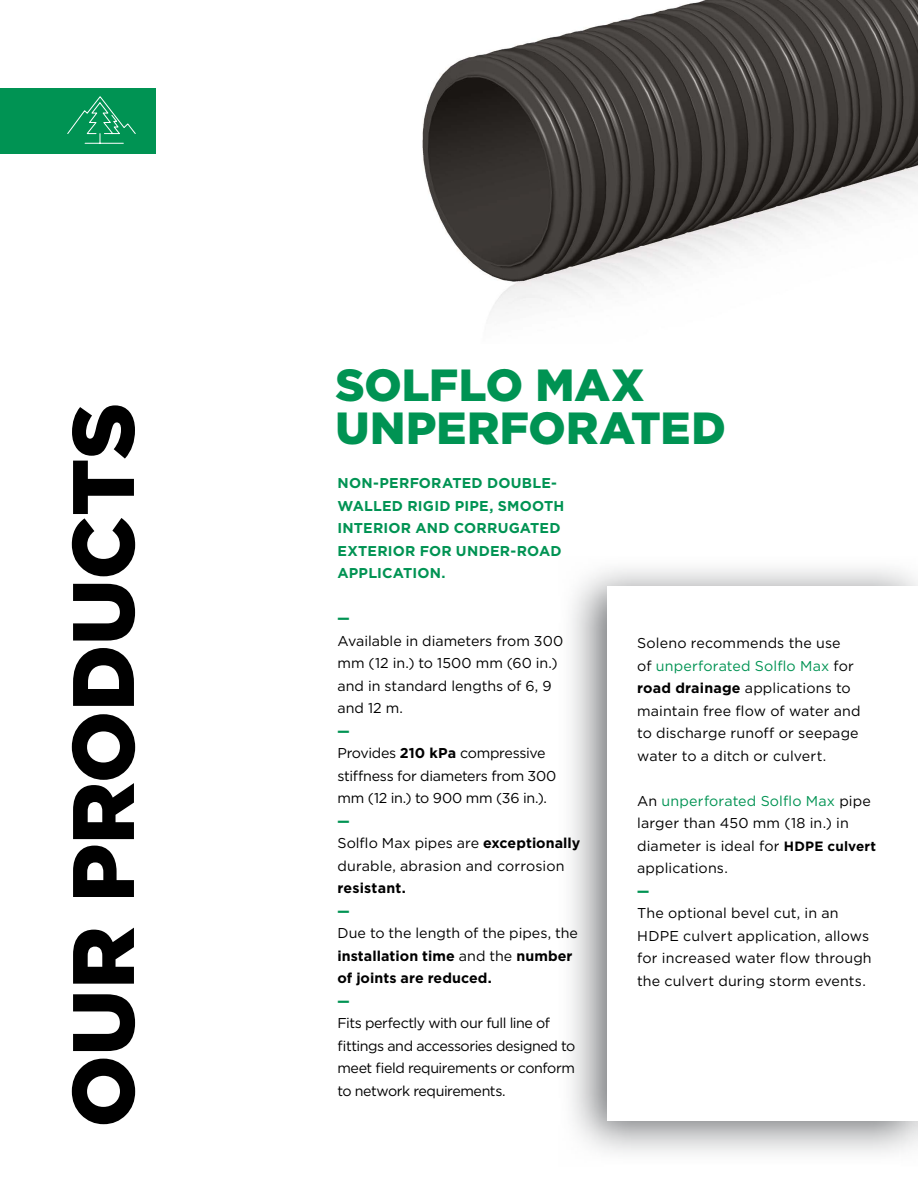
<style>
.page{position:relative;width:918px;height:1188px;background:#fff}
.page>*{position:absolute;margin:0;border:0;box-sizing:border-box;transform-origin:0 0}
.t1{font:900 87px "Gotham HTF";letter-spacing:-.005em;color:#000}
.t2{font:900 45px/43.5px "Gotham";letter-spacing:.005em;color:#009353}
.t3{font:14.25px/22.5px "Gotham HTF";color:#000}
.t4{font:14.25px/22.5px "Gotham HTF";letter-spacing:-.03em;color:#000}
.t5{font:700 14.25px/22.5px "Gotham";letter-spacing:.015em;color:#009353}
.t6{font:14.25px/22.5px "Gotham HTF";letter-spacing:-.02em;color:#000}
.t7{font:700 14.25px/22.5px "Gotham";letter-spacing:.005em;color:#000}
.t8{font:900 13.5px "Gotham";color:#009353}
.s1{font-family:"Gotham";font-weight:700}
.s2{font-family:"Gotham HTF";font-weight:400}
.s3{color:#009353}
.s4{font-family:"Gotham";font-weight:700;font-size:13.5px}
</style>
<div class="page">
<div style="left:0;top:88px;width:156px;height:66px;background:#009353"></div>
<svg style="left:67px;top:96px;width:69px;height:48px"></svg>
<img style="left:422px;top:0;width:496px;height:313px">
<svg style="left:571px;top:568px;width:347px;height:585px"></svg>
<div style="left:608px;top:586px;width:310px;height:534px;background:#fff"></div>
<h1 class="t1" style="left:53px;top:1128px;width:726px;rotate:-90deg">OUR PRODUCTS</h1>
<h2 class="t2" style="left:335px;top:362px;width:392px">SOLFLO MAX<br>UNPERFORATED</h2>
<p class="t5" style="left:338px;top:472px;width:228px">NON-PERFORATED DOUBLE-<br>WALLED RIGID PIPE, SMOOTH<br>INTERIOR AND CORRUGATED<br>EXTERIOR FOR UNDER-ROAD<br>APPLICATION.</p>
<p class="t8" style="left:338px;top:611px;width:14px">—</p>
<p class="t3" style="left:338px;top:629px;width:227px">Available in diameters from 300 mm (12 in.) to 1500 mm (60 in.) and in standard lengths of 6, 9 and 12 m.</p>
<p class="t8" style="left:338px;top:723px;width:14px">—</p>
<p class="t6" style="left:338px;top:742px;width:220px">Provides <span class="s1">210 kPa</span> compressive stiffness for diameters from 300 mm (12 in.) to 900 mm (36 in.).</p>
<p class="t8" style="left:338px;top:813px;width:14px">—</p>
<p class="t3" style="left:338px;top:832px;width:244px">Solflo Max pipes are <span class="s1">exceptionally </span>durable, abrasion and corrosion</p>
<p class="t7" style="left:338px;top:877px;width:70px">resistant.</p>
<p class="t8" style="left:338px;top:903px;width:14px">—</p>
<p class="t3" style="left:338px;top:922px;width:242px">Due to the length of the pipes, the</p>
<p class="t7" style="left:338px;top:944px;width:236px">installation time <span class="s2">and the</span> number of joints are reduced.</p>
<p class="t8" style="left:338px;top:993px;width:14px">—</p>
<p class="t4" style="left:338px;top:1012px;width:239px">Fits perfectly with our full line of fittings and accessories designed to meet field requirements or conform to network requirements.</p>
<p class="t3" style="left:637px;top:632px;width:225px">Soleno recommends the use<br>of <span class="s3">unperforated Solflo Max</span> for <span class="s1">road drainage</span> applications to maintain free flow of water and to discharge runoff or seepage water to a ditch or culvert.</p>
<p class="t3" style="left:637px;top:789px;width:240px">An <span class="s3">unperforated Solflo Max</span> pipe larger than 450 mm (18 in.) in diameter is ideal for <span class="s4">HDPE culvert </span>applications.</p>
<p class="t8" style="left:637px;top:883px;width:14px">—</p>
<p class="t3" style="left:637px;top:902px;width:236px">The optional bevel cut, in an<br>HDPE culvert application, allows for increased water flow through the culvert during storm events.</p>
</div>
